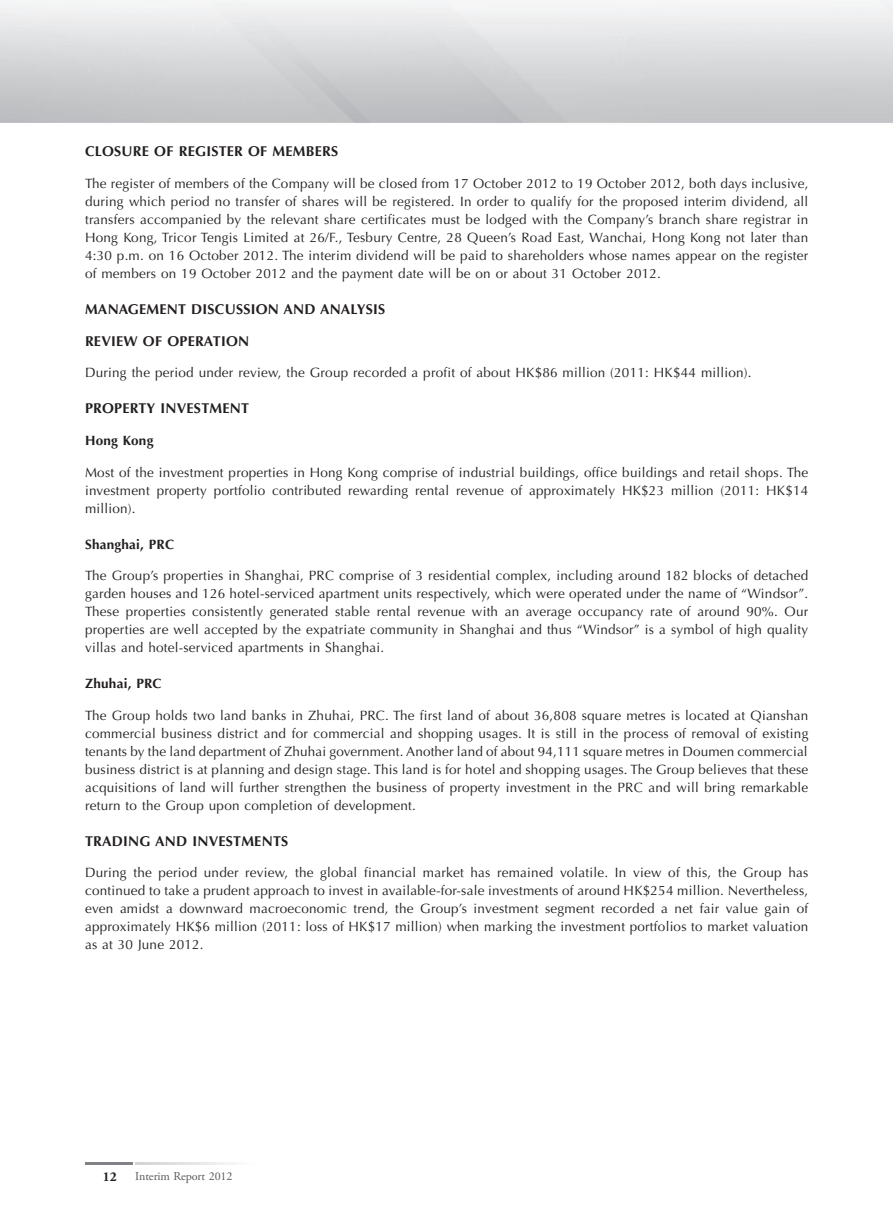
<style>
.page{position:relative;width:893px;height:1212px;background:#fff}
.page>*{position:absolute;margin:0;border:0;box-sizing:border-box;transform-origin:0 0}
.t1{font:700 14.25px "Optima LT Std";letter-spacing:.015em;color:#231f20}
.t2{font:13.5px/18px "Optima LT Std";letter-spacing:.015em;color:#231f20;text-align:justify}
.t3{font:700 13.5px "Optima LT Std";letter-spacing:.015em;color:#231f20}
.t4{font:700 13.5px "Adobe Garamond Pro";color:#231f20}
.t5{font:12px "Adobe Garamond Pro";letter-spacing:-.005em;color:#57585a}
</style>
<div class="page">
<hr style="left:85px;top:1162px;width:47px;height:2px;background:#808285">
<svg style="left:135px;top:1162px;width:113px;height:2px"></svg>
<p class="t1" style="left:85px;top:143px;width:255px">CLOSURE OF REGISTER OF MEMBERS</p>
<p class="t2" style="left:85px;top:175px;width:725px">The register of members of the Company will be closed from 17 October 2012 to 19 October 2012, both days inclusive, during which period no transfer of shares will be registered. In order to qualify for the proposed interim dividend, all transfers accompanied by the relevant share certificates must be lodged with the Company’s branch share registrar in Hong Kong, Tricor Tengis Limited at 26/F., Tesbury Centre, 28 Queen’s Road East, Wanchai, Hong Kong not later than 4:30 p.m. on 16 October 2012. The interim dividend will be paid to shareholders whose names appear on the register of members on 19 October 2012 and the payment date will be on or about 31 October 2012.</p>
<p class="t1" style="left:85px;top:301px;width:302px">MANAGEMENT DISCUSSION AND ANALYSIS</p>
<p class="t1" style="left:85px;top:332px;width:166px">REVIEW OF OPERATION</p>
<p class="t2" style="left:85px;top:364px;width:668px">During the period under review, the Group recorded a profit of about HK$86 million (2011: HK$44 million).</p>
<p class="t1" style="left:85px;top:400px;width:166px">PROPERTY INVESTMENT</p>
<p class="t3" style="left:85px;top:432px;width:70px">Hong Kong</p>
<p class="t2" style="left:85px;top:463px;width:725px">Most of the investment properties in Hong Kong comprise of industrial buildings, office buildings and retail shops. The investment property portfolio contributed rewarding rental revenue of approximately HK$23 million (2011: HK$14 million).</p>
<p class="t3" style="left:85px;top:536px;width:90px">Shanghai, PRC</p>
<p class="t2" style="left:85px;top:567px;width:725px">The Group’s properties in Shanghai, PRC comprise of 3 residential complex, including around 182 blocks of detached garden houses and 126 hotel-serviced apartment units respectively, which were operated under the name of “Windsor”.<br>These properties consistently generated stable rental revenue with an average occupancy rate of around 90%. Our properties are well accepted by the expatriate community in Shanghai and thus “Windsor” is a symbol of high quality villas and hotel-serviced apartments in Shanghai.</p>
<p class="t3" style="left:85px;top:676px;width:78px">Zhuhai, PRC</p>
<p class="t2" style="left:85px;top:706px;width:725px">The Group holds two land banks in Zhuhai, PRC. The first land of about 36,808 square metres is located at Qianshan commercial business district and for commercial and shopping usages. It is still in the process of removal of existing tenants by the land department of Zhuhai government. Another land of about 94,111 square metres in Doumen commercial business district is at planning and design stage. This land is for hotel and shopping usages. The Group believes that these acquisitions of land will further strengthen the business of property investment in the PRC and will bring remarkable return to the Group upon completion of development.</p>
<p class="t1" style="left:85px;top:833px;width:205px">TRADING AND INVESTMENTS</p>
<p class="t2" style="left:85px;top:864px;width:725px">During the period under review, the global financial market has remained volatile. In view of this, the Group has continued to take a prudent approach to invest in available-for-sale investments of around HK$254 million. Nevertheless, even amidst a downward macroeconomic trend, the Group’s investment segment recorded a net fair value gain of approximately HK$6 million (2011: loss of HK$17 million) when marking the investment portfolios to market valuation as at 30 June 2012.</p>
<p class="t4" style="left:103px;top:1169px;width:8px">12</p>
<p class="t5" style="left:135px;top:1169px;width:99px">Interim Report 2012</p>
</div>
